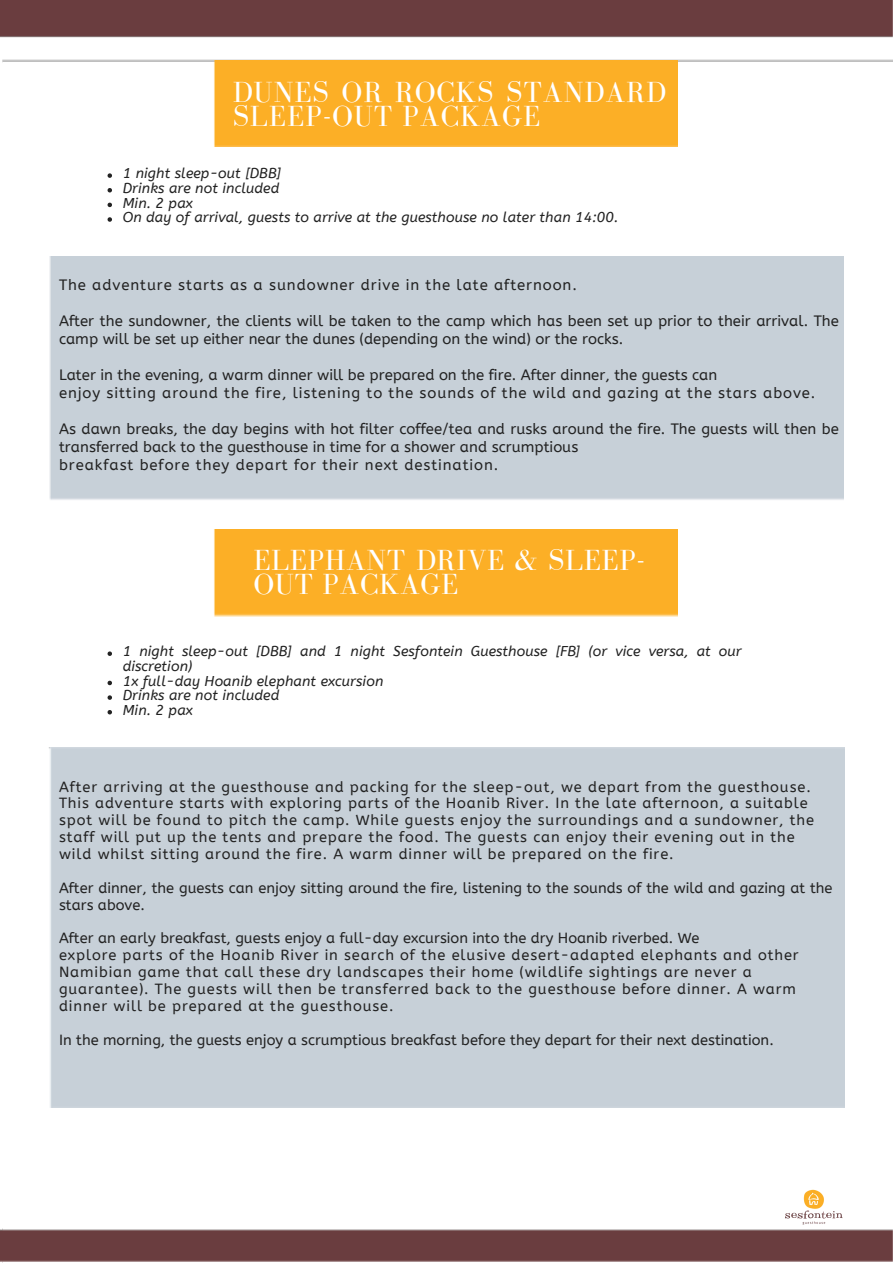
<style>
.page{position:relative;width:893px;height:1264px;background:#fff}
.page>*{position:absolute;margin:0;border:0;box-sizing:border-box;transform-origin:0 0}
.t1{font:30px/24.8px "Bodoni FLF";letter-spacing:.035em;color:#fff}
.t2{font:15px/18px "A Bee Zee";color:#222}
.t3{font:15px "A Bee Zee";letter-spacing:.06em;color:#222}
.t4{font:14.7px/16.8px "A Bee Zee";letter-spacing:.06em;color:#222}
.t5{font:14.7px/16.8px "A Bee Zee";color:#222}
.t6{font:italic 14.25px/14.5px "A Bee Zee";letter-spacing:.01em;color:#222}
</style>
<div class="page">
<img style="left:0;top:0;width:892px;height:1262px">
<img style="left:779px;top:1180px;width:68px;height:57px">
<div style="left:48px;top:747px;width:796px;height:360px;background:#c7d0d8"></div>
<div style="left:49px;top:256px;width:794px;height:244px;background:#c7d0d8"></div>
<div style="left:213px;top:60px;width:464px;height:87px;background:#fcaf26"></div>
<div style="left:213px;top:529px;width:464px;height:87px;background:#fcaf26"></div>
<svg style="left:107px;top:173px;width:5px;height:5px"></svg>
<svg style="left:107px;top:188px;width:5px;height:4px"></svg>
<svg style="left:107px;top:203px;width:5px;height:4px"></svg>
<svg style="left:107px;top:217px;width:5px;height:5px"></svg>
<svg style="left:107px;top:651px;width:5px;height:5px"></svg>
<svg style="left:107px;top:680px;width:5px;height:5px"></svg>
<svg style="left:107px;top:695px;width:5px;height:5px"></svg>
<svg style="left:107px;top:710px;width:5px;height:4px"></svg>
<p class="t1" style="left:233px;top:79px;width:434px">DUNES OR ROCKS STANDARD<br>SLEEP-OUT PACKAGE</p>
<p class="t6" style="left:123px;top:166px;width:160px">1 night sleep-out [DBB]</p>
<p class="t6" style="left:123px;top:181px;width:158px">Drinks are not included</p>
<p class="t6" style="left:123px;top:195px;width:72px">Min. 2 pax</p>
<p class="t6" style="left:123px;top:210px;width:497px">On day of arrival, guests to arrive at the guesthouse no later than 14:00.</p>
<p class="t3" style="left:59px;top:276px;width:519px">The adventure starts as a sundowner drive in the late afternoon.</p>
<p class="t2" style="left:59px;top:312px;width:781px">After the sundowner, the clients will be taken to the camp which has been set up prior to their arrival. The camp will be set up either near the dunes (depending on the wind) or the rocks.</p>
<p class="t2" style="left:59px;top:366px;width:659px">Later in the evening, a warm dinner will be prepared on the fire. After dinner, the guests can</p>
<p class="t3" style="left:59px;top:384px;width:757px">enjoy sitting around the fire, listening to the sounds of the wild and gazing at the stars above.</p>
<p class="t2" style="left:59px;top:420px;width:781px">As dawn breaks, the day begins with hot filter coffee/tea and rusks around the fire. The guests will then be transferred back to the guesthouse in time for a shower and scrumptious</p>
<p class="t3" style="left:59px;top:456px;width:441px">breakfast before they depart for their next destination.</p>
<p class="t1" style="left:253px;top:547px;width:393px">ELEPHANT DRIVE &amp; SLEEP-<br>OUT PACKAGE</p>
<p class="t6" style="left:123px;top:644px;width:620px">1 night sleep-out [DBB] and 1 night Sesfontein Guesthouse [FB] (or vice versa, at our discretion)</p>
<p class="t6" style="left:123px;top:673px;width:262px">1x full-day Hoanib elephant excursion</p>
<p class="t6" style="left:123px;top:688px;width:158px">Drinks are not included</p>
<p class="t6" style="left:123px;top:703px;width:72px">Min. 2 pax</p>
<p class="t4" style="left:59px;top:778px;width:756px">After arriving at the guesthouse and packing for the sleep-out, we depart from the guesthouse.<br>This adventure starts with exploring parts of the Hoanib River. In the late afternoon, a suitable spot will be found to pitch the camp. While guests enjoy the surroundings and a sundowner, the staff will put up the tents and prepare the food. The guests can enjoy their evening out in the</p>
<p class="t4" style="left:59px;top:845px;width:616px">wild whilst sitting around the fire. A warm dinner will be prepared on the fire.</p>
<p class="t5" style="left:59px;top:879px;width:775px">After dinner, the guests can enjoy sitting around the fire, listening to the sounds of the wild and gazing at the stars above.</p>
<p class="t5" style="left:59px;top:930px;width:642px">After an early breakfast, guests enjoy a full-day excursion into the dry Hoanib riverbed. We</p>
<p class="t4" style="left:59px;top:947px;width:741px">explore parts of the Hoanib River in search of the elusive desert-adapted elephants and other<br>Namibian game that call these dry landscapes their home (wildlife sightings are never a</p>
<p class="t4" style="left:59px;top:980px;width:738px">guarantee). The guests will then be transferred back to the guesthouse before dinner. A warm dinner will be prepared at the guesthouse.</p>
<p class="t5" style="left:59px;top:1031px;width:716px">In the morning, the guests enjoy a scrumptious breakfast before they depart for their next destination.</p>
</div>
